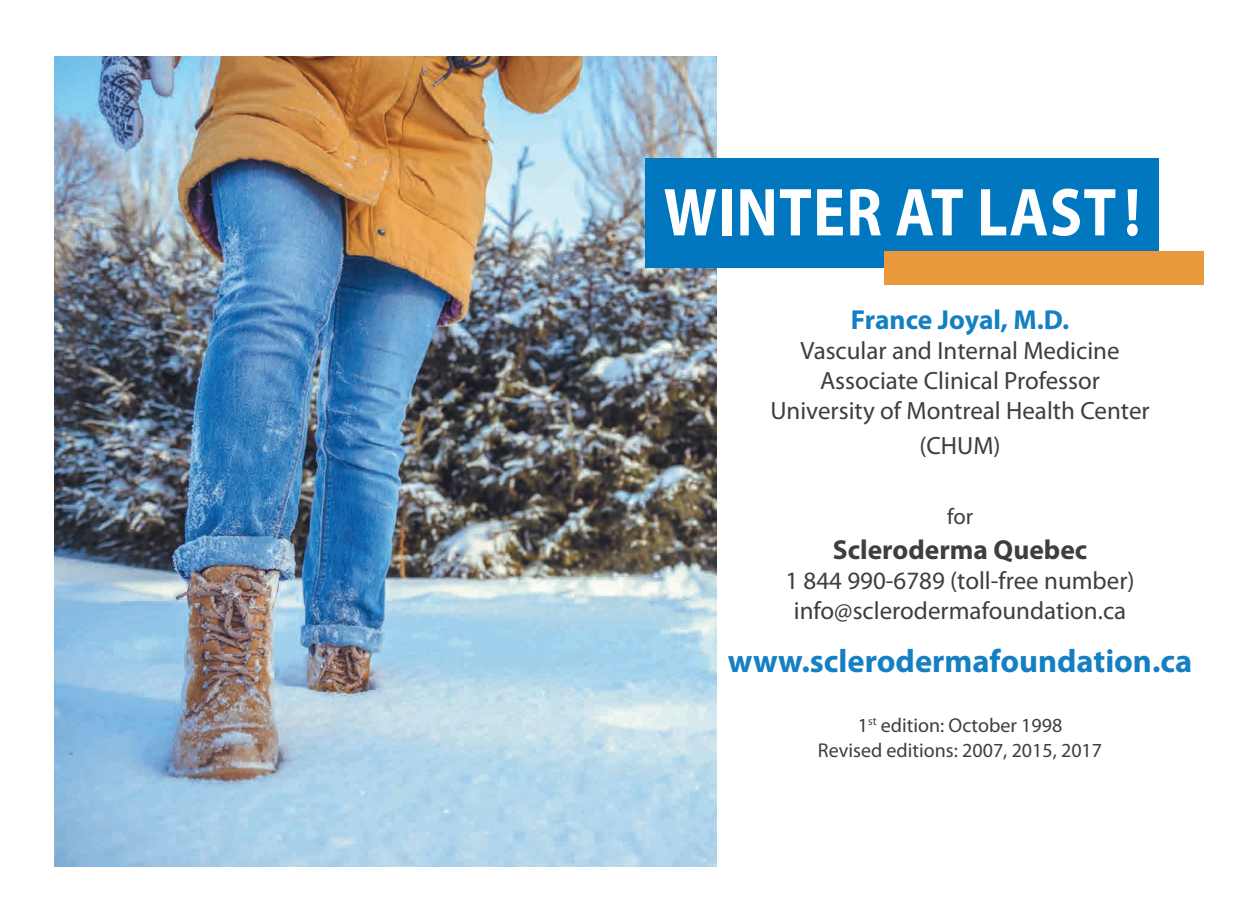
<style>
.page{position:relative;width:1260px;height:923px;background:#fff}
.page>*{position:absolute;margin:0;border:0;box-sizing:border-box;transform-origin:0 0}
.s-titre-2{font:700 68.5px "Myriad Pro";letter-spacing:.02em;color:#fff;scale:.88 1}
.t1{font:700 32.5px "Myriad Pro";color:#147fc3}
.t2{font:700 27.5px "Myriad Pro";color:#3e3e3f}
.t3{font:700 27.5px "Myriad Pro";letter-spacing:-.005em;color:#147fc3}
.t4{font:25px "Myriad Pro";color:#3e3e3f}
.t5{font:22.5px "Myriad Pro";color:#3e3e3f}
.t6{font:20px "Myriad Pro";color:#3e3e3f}
</style>
<div class="page">
<img style="left:55px;top:56px;width:661px;height:810px">
<div style="left:645px;top:158px;width:513px;height:109px;background:#0077bf"></div>
<div style="left:884px;top:251px;width:320px;height:34px;background:#e9993b"></div>
<p class="s-titre-2" style="left:664px;top:168px;width:543px">WINTER AT LAST!</p>
<p class="t3" style="left:851px;top:302px;width:220px">France Joyal, M.D.</p>
<p class="t4" style="left:801px;top:335px;width:321px">Vascular and Internal Medicine</p>
<p class="t4" style="left:820px;top:365px;width:281px">Associate Clinical Professor</p>
<p class="t4" style="left:770px;top:395px;width:381px">University of Montreal Health Center</p>
<p class="t4" style="left:920px;top:430px;width:82px">(CHUM)</p>
<p class="t5" style="left:947px;top:502px;width:27px">for</p>
<p class="t2" style="left:833px;top:532px;width:256px">Scleroderma Quebec</p>
<p class="t4" style="left:785px;top:565px;width:351px">1 844 990-6789 (toll-free number)</p>
<p class="t4" style="left:794px;top:595px;width:334px">info@sclerodermafoundation.ca</p>
<p class="t1" style="left:728px;top:639px;width:466px">www.sclerodermafoundation.ca</p>
<p class="t6" style="left:858px;top:712px;width:206px">1<sup>st</sup> edition: October 1998</p>
<p class="t6" style="left:818px;top:737px;width:286px">Revised editions: 2007, 2015, 2017</p>
</div>
